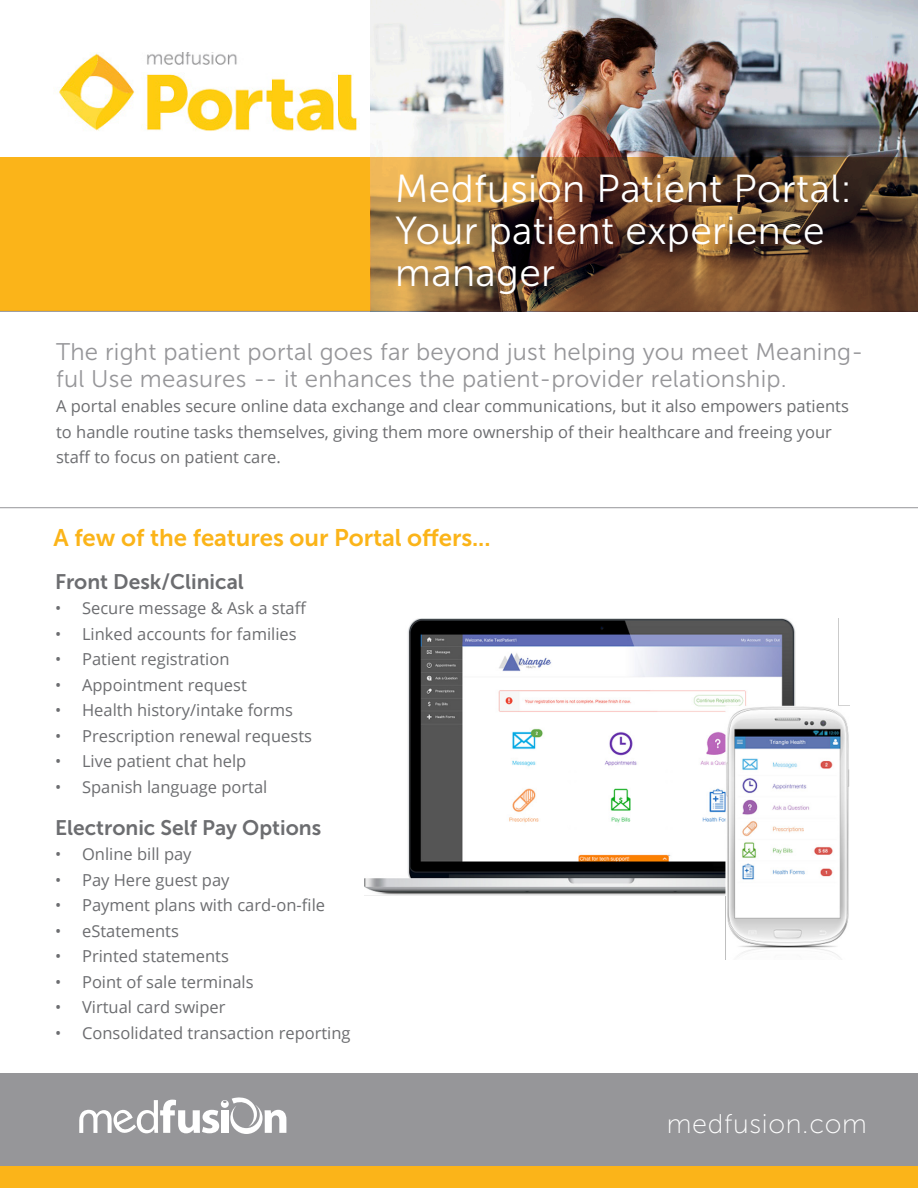
<style>
.page{position:relative;width:918px;height:1188px;background:#fff}
.page>*{position:absolute;margin:0;border:0;box-sizing:border-box;transform-origin:0 0}
.t1{font:39px/42px "Museo Sans 300";letter-spacing:.01em;color:#fff}
.t2{font:27px "Museo Sans 100";letter-spacing:.025em;color:#fff}
.Body_Copy_Paragraph{font:24px/27px "Museo Sans 300";letter-spacing:.01em;color:#969699}
.t3{font:24px "Museo Sans 700";letter-spacing:-.005em;color:#fbb419}
.t4{font:21px "Museo Sans 700";color:#6c6d70}
.Body_Copy_Paragraph-2{font:16.5px/25.5px "Open Sans";color:#6c6d70}
</style>
<div class="page">
<img style="left:370px;top:0;width:548px;height:158px">
<div style="left:0;top:158px;width:370px;height:153px;background:#fbb419"></div>
<svg style="left:370px;top:158px;width:548px;height:153px;background:#765231"></svg>
<div style="left:0;top:1074px;width:918px;height:114px;background:#969699"></div>
<svg style="left:79px;top:1097px;width:207px;height:37px"></svg>
<hr style="left:0;top:311px;width:918px;height:1px;background:#969699">
<div style="left:0;top:1166px;width:918px;height:22px;background:#fbb419"></div>
<hr style="left:0;top:507px;width:918px;height:1px;background:#969699">
<img style="left:59px;top:53px;width:298px;height:78px">
<img style="left:365px;top:619px;width:484px;height:341px">
<p class="t1" style="left:395px;top:168px;width:458px">Medfusion Patient Portal:<br>Your patient experience manager</p>
<p class="Body_Copy_Paragraph" style="left:56px;top:338px;width:809px">The right patient portal goes far beyond just helping you meet Meaning&shy;ful Use measures -- it enhances the patient-provider relationship.</p>
<p class="Body_Copy_Paragraph-2" style="left:56px;top:393px;width:794px">A portal enables secure online data exchange and clear communications, but it also empowers patients to handle routine tasks themselves, giving them more ownership of their healthcare and freeing your staff to focus on patient care.</p>
<p class="t3" style="left:53px;top:524px;width:439px">A few of the features our Portal offers...</p>
<p class="t4" style="left:55px;top:570px;width:190px">Front Desk/Clinical</p>
<p class="Body_Copy_Paragraph-2" style="left:55px;top:595px;width:253px">• Secure message &amp; Ask a staff</p>
<p class="Body_Copy_Paragraph-2" style="left:55px;top:621px;width:243px">• Linked accounts for families</p>
<p class="Body_Copy_Paragraph-2" style="left:55px;top:646px;width:176px">• Patient registration</p>
<p class="Body_Copy_Paragraph-2" style="left:55px;top:672px;width:193px">• Appointment request</p>
<p class="Body_Copy_Paragraph-2" style="left:55px;top:697px;width:240px">• Health history/intake forms</p>
<p class="Body_Copy_Paragraph-2" style="left:55px;top:723px;width:258px">• Prescription renewal requests</p>
<p class="Body_Copy_Paragraph-2" style="left:55px;top:748px;width:193px">• Live patient chat help</p>
<p class="Body_Copy_Paragraph-2" style="left:55px;top:774px;width:214px">• Spanish language portal</p>
<p class="t4" style="left:55px;top:816px;width:268px">Electronic Self Pay Options</p>
<p class="Body_Copy_Paragraph-2" style="left:55px;top:841px;width:138px">• Online bill pay</p>
<p class="Body_Copy_Paragraph-2" style="left:55px;top:867px;width:176px">• Pay Here guest pay</p>
<p class="Body_Copy_Paragraph-2" style="left:55px;top:892px;width:272px">• Payment plans with card-on-file</p>
<p class="Body_Copy_Paragraph-2" style="left:55px;top:918px;width:125px">• eStatements</p>
<p class="Body_Copy_Paragraph-2" style="left:55px;top:943px;width:175px">• Printed statements</p>
<p class="Body_Copy_Paragraph-2" style="left:55px;top:969px;width:200px">• Point of sale terminals</p>
<p class="Body_Copy_Paragraph-2" style="left:55px;top:994px;width:172px">• Virtual card swiper</p>
<p class="Body_Copy_Paragraph-2" style="left:55px;top:1020px;width:297px">• Consolidated transaction reporting</p>
<p class="t2" style="left:667px;top:1109px;width:202px">medfusion.com</p>
</div>
